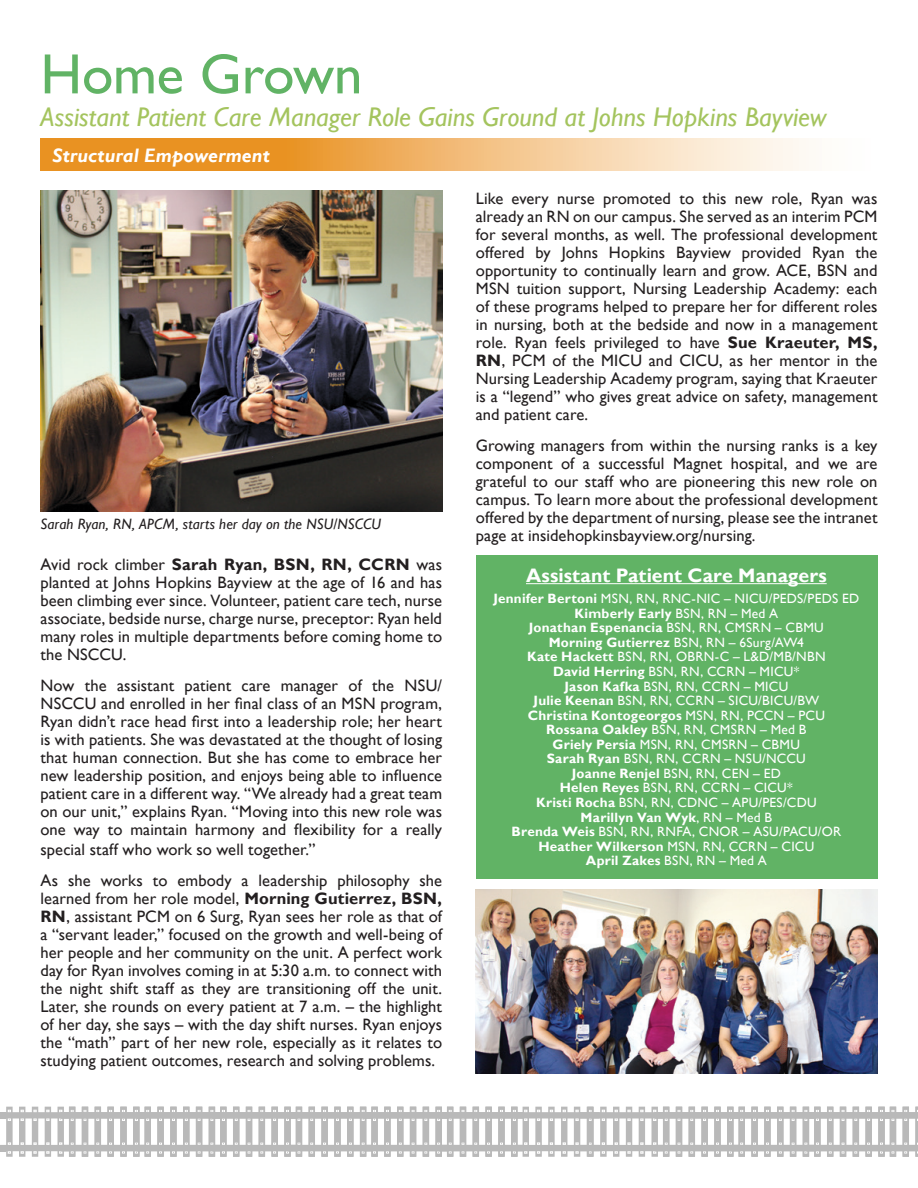
<style>
.page{position:relative;width:918px;height:1188px;background:#fff}
.page>*{position:absolute;margin:0;border:0;box-sizing:border-box;transform-origin:0 0}
.t1{font:57px "Gill Sans";letter-spacing:-.005em;color:#61b365}
.t2{font:italic 27px "Gill Sans";color:#a4c45e}
.t3{font:700 19.5px "Gill Sans";letter-spacing:.005em;color:#fff}
.t4{font:italic 700 19.5px "Gill Sans";letter-spacing:.005em;color:#fff}
.t5{font:16.5px/18px "Gill Sans";letter-spacing:.005em;color:#231f20;text-align:justify}
.t6{font:italic 15px "Gill Sans";letter-spacing:.005em;color:#231f20}
.t7{font:13.5px/14.5px "Gill Sans";letter-spacing:.02em;color:#fff;text-align:center}
.s1{font-weight:700}
</style>
<div class="page">
<svg style="left:0;top:1107px;width:918px;height:50px"></svg>
<svg style="left:40px;top:138px;width:769px;height:33px;background:#f1b971"></svg>
<img style="left:40px;top:190px;width:403px;height:322px">
<div style="left:476px;top:555px;width:402px;height:324px;background:#61b365"></div>
<hr style="left:526px;top:583px;width:301px;height:1px;background:#fff">
<img style="left:475px;top:890px;width:403px;height:184px">
<h1 class="t1" style="left:40px;top:41px;width:323px">Home Grown</h1>
<h2 class="t2" style="left:40px;top:101px;width:787px">Assistant Patient Care Manager Role Gains Ground at Johns Hopkins Bayview</h2>
<p class="t4" style="left:52px;top:144px;width:219px">Structural Empowerment</p>
<p class="t6" style="left:40px;top:516px;width:342px">Sarah Ryan, RN, APCM, starts her day on the NSU/NSCCU</p>
<p class="t5" style="left:40px;top:555px;width:403px">Avid rock climber <span class="s1">Sarah Ryan, BSN, RN, CCRN</span> was planted at Johns Hopkins Bayview at the age of 16 and has been climbing ever since. Volunteer, patient care tech, nurse associate, bedside nurse, charge nurse, preceptor: Ryan held many roles in multiple departments before coming home to the NSCCU.</p>
<p class="t5" style="left:40px;top:677px;width:403px">Now the assistant patient care manager of the NSU/ NSCCU and enrolled in her final class of an MSN program, Ryan didn’t race head first into a leadership role; her heart is with patients. She was devastated at the thought of losing that human connection. But she has come to embrace her new leadership position, and enjoys being able to influence patient care in a different way. “We already had a great team on our unit,” explains Ryan. “Moving into this new role was one way to maintain harmony and flexibility for a really</p>
<p class="t5" style="left:40px;top:834px;width:403px;line-height:31.5px">special staff who work so well together.”<br>As she works to embody a leadership philosophy she</p>
<p class="t5" style="left:40px;top:890px;width:403px">learned from her role model, <span class="s1">Morning Gutierrez, BSN, RN</span>, assistant PCM on 6 Surg, Ryan sees her role as that of a “servant leader,” focused on the growth and well-being of her people and her community on the unit. A perfect work day for Ryan involves coming in at 5:30 a.m. to connect with the night shift staff as they are transitioning off the unit.<br>Later, she rounds on every patient at 7 a.m. – the highlight of her day, she says – with the day shift nurses. Ryan enjoys the “math” part of her new role, especially as it relates to studying patient outcomes, research and solving problems.</p>
<p class="t5" style="left:476px;top:189px;width:403px">Like every nurse promoted to this new role, Ryan was already an RN on our campus. She served as an interim PCM for several months, as well. The professional development offered by Johns Hopkins Bayview provided Ryan the opportunity to continually learn and grow. ACE, BSN and MSN tuition support, Nursing Leadership Academy: each of these programs helped to prepare her for different roles in nursing, both at the bedside and now in a management role. Ryan feels privileged to have <span class="s1">Sue Kraeuter, MS, RN</span>, PCM of the MICU and CICU, as her mentor in the Nursing Leadership Academy program, saying that Kraeuter is a “legend” who gives great advice on safety, management and patient care.</p>
<p class="t5" style="left:476px;top:437px;width:403px">Growing managers from within the nursing ranks is a key component of a successful Magnet hospital, and we are grateful to our staff who are pioneering this new role on campus. To learn more about the professional development offered by the department of nursing, please see the intranet page at insidehopkinsbayview.org/nursing.</p>
<p class="t3" style="left:526px;top:564px;width:302px">Assistant Patient Care Managers</p>
<p class="t7" style="left:493px;top:592px;width:367px"><span class="s1">Jennifer Bertoni</span> MSN, RN, RNC-NIC – NICU/PEDS/PEDS ED <span class="s1">Kimberly Early</span> BSN, RN – Med A<br><span class="s1">Jonathan Espenancia</span> BSN, RN, CMSRN – CBMU<br><span class="s1">Morning Gutierrez</span> BSN, RN – 6Surg/AW4<br><span class="s1">Kate Hackett</span> BSN, RN, OBRN-C – L&amp;D/MB/NBN<br><span class="s1">David Herring</span> BSN, RN, CCRN – MICU*<br><span class="s1">Jason Kafka</span> BSN, RN, CCRN – MICU<br><span class="s1">Julie Keenan</span> BSN, RN, CCRN – SICU/BICU/BW<br><span class="s1">Christina Kontogeorgos</span> MSN, RN, PCCN – PCU<br><span class="s1">Rossana Oakley</span> BSN, RN, CMSRN – Med B<br><span class="s1">Griely Persia</span> MSN, RN, CMSRN – CBMU<br><span class="s1">Sarah Ryan</span> BSN, RN, CCRN – NSU/NCCU<br><span class="s1">Joanne Renjel</span> BSN, RN, CEN – ED<br><span class="s1">Helen Reyes</span> BSN, RN, CCRN – CICU*<br><span class="s1">Kristi Rocha</span> BSN, RN, CDNC – APU/PES/CDU<br><span class="s1">Marillyn Van Wyk</span>, RN – Med B<br><span class="s1">Brenda Weis</span> BSN, RN, RNFA, CNOR – ASU/PACU/OR <span class="s1">Heather Wilkerson</span> MSN, RN, CCRN – CICU<br><span class="s1">April Zakes</span> BSN, RN – Med A</p>
</div>
